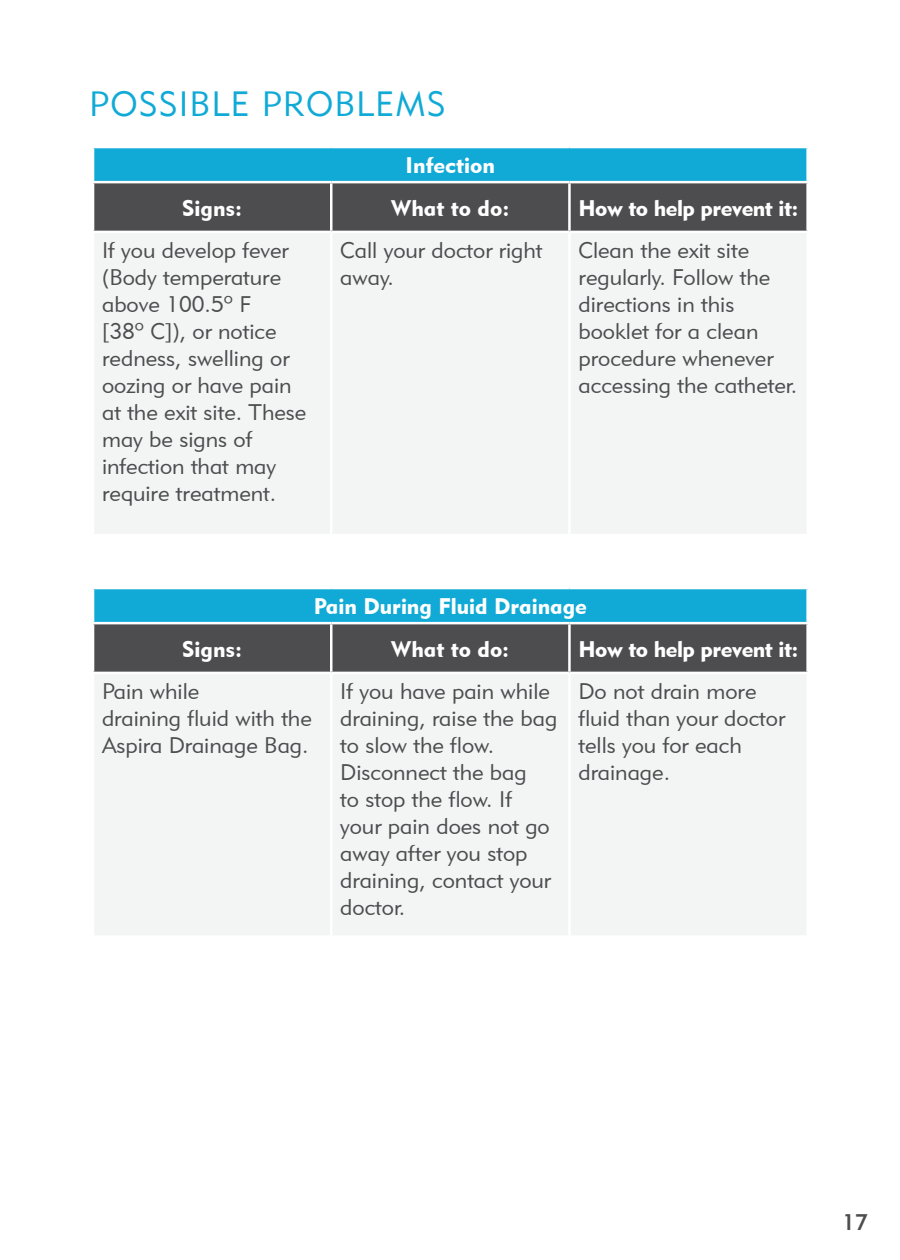
<style>
.page{position:relative;width:900px;height:1260px;background:#fff}
.page>*{position:absolute;margin:0;border:0;box-sizing:border-box;transform-origin:0 0}
.t1{font:35px "Geometric 415 BT Lite A";letter-spacing:.03em;color:#11aad6}
.t2{font:22.5px/27px "Geometric 415 BT Lite A";color:#4d4d4f}
.t3{font:22.5px "Geometric 415 BT Black A";color:#fff}
.t4{font:22.5px "Geometric 415 BT Black A";letter-spacing:-.02em;color:#fff}
.t5{font:22.5px "Geometric 415 BT Medium A";color:#4d4d4f}
</style>
<div class="page">
<div style="left:93px;top:147px;width:715px;height:35px;background:#11aad6"></div>
<div style="left:94px;top:183px;width:712px;height:48px;background:#4d4d4f"></div>
<div style="left:95px;top:233px;width:711px;height:301px;background:#f3f4f4"></div>
<hr style="left:92px;top:146px;width:239px;height:2px;background:#fff">
<hr style="left:92px;top:148px;width:2px;height:33px;background:#fff">
<hr style="left:331px;top:146px;width:238px;height:2px;background:#fff">
<hr style="left:569px;top:146px;width:240px;height:2px;background:#fff">
<hr style="left:806px;top:148px;width:3px;height:33px;background:#fff">
<hr style="left:92px;top:181px;width:239px;height:2px;background:#fff">
<hr style="left:331px;top:181px;width:238px;height:2px;background:#fff">
<hr style="left:330px;top:183px;width:2px;height:48px;background:#fff">
<hr style="left:569px;top:181px;width:240px;height:2px;background:#fff">
<hr style="left:568px;top:183px;width:3px;height:48px;background:#fff">
<hr style="left:330px;top:233px;width:2px;height:301px;background:#fff">
<hr style="left:568px;top:233px;width:3px;height:301px;background:#fff">
<div style="left:93px;top:588px;width:715px;height:35px;background:#11aad6"></div>
<div style="left:94px;top:624px;width:712px;height:48px;background:#4d4d4f"></div>
<div style="left:95px;top:674px;width:711px;height:261px;background:#f3f4f4"></div>
<hr style="left:92px;top:587px;width:239px;height:2px;background:#fff">
<hr style="left:92px;top:589px;width:2px;height:33px;background:#fff">
<hr style="left:331px;top:587px;width:238px;height:2px;background:#fff">
<hr style="left:569px;top:587px;width:240px;height:2px;background:#fff">
<hr style="left:806px;top:589px;width:3px;height:33px;background:#fff">
<hr style="left:92px;top:622px;width:239px;height:2px;background:#fff">
<hr style="left:331px;top:622px;width:238px;height:2px;background:#fff">
<hr style="left:330px;top:624px;width:2px;height:48px;background:#fff">
<hr style="left:569px;top:622px;width:240px;height:2px;background:#fff">
<hr style="left:568px;top:624px;width:3px;height:48px;background:#fff">
<hr style="left:330px;top:674px;width:2px;height:261px;background:#fff">
<hr style="left:568px;top:674px;width:3px;height:261px;background:#fff">
<h1 class="t1" style="left:89px;top:82px;width:358px">POSSIBLE PROBLEMS</h1>
<p class="t3" style="left:406px;top:151px;width:91px">Infection</p>
<p class="t3" style="left:182px;top:194px;width:61px">Signs:</p>
<p class="t3" style="left:391px;top:194px;width:120px">What to do:</p>
<p class="t4" style="left:578px;top:194px;width:222px">How to help prevent it:</p>
<p class="t2" style="left:102px;top:236px;width:206px">If you develop fever (Body temperature above 100.5º F<br>[38º C]), or notice redness, swelling or oozing or have pain at the exit site. These may be signs of infection that may require treatment.</p>
<p class="t2" style="left:340px;top:236px;width:204px">Call your doctor right away.</p>
<p class="t2" style="left:578px;top:236px;width:220px">Clean the exit site regularly. Follow the directions in this booklet for a clean procedure whenever accessing the catheter.</p>
<p class="t3" style="left:314px;top:592px;width:275px">Pain During Fluid Drainage</p>
<p class="t3" style="left:182px;top:635px;width:61px">Signs:</p>
<p class="t3" style="left:391px;top:635px;width:120px">What to do:</p>
<p class="t4" style="left:578px;top:635px;width:222px">How to help prevent it:</p>
<p class="t2" style="left:102px;top:677px;width:211px">Pain while<br>draining fluid with the<br>Aspira Drainage Bag.</p>
<p class="t2" style="left:340px;top:677px;width:219px">If you have pain while draining, raise the bag to slow the flow.<br>Disconnect the bag<br>to stop the flow. If your pain does not go away after you stop draining, contact your doctor.</p>
<p class="t2" style="left:578px;top:677px;width:208px">Do not drain more fluid than your doctor tells you for each drainage.</p>
<p class="t5" style="left:842px;top:1209px;width:27px">17</p>
</div>
